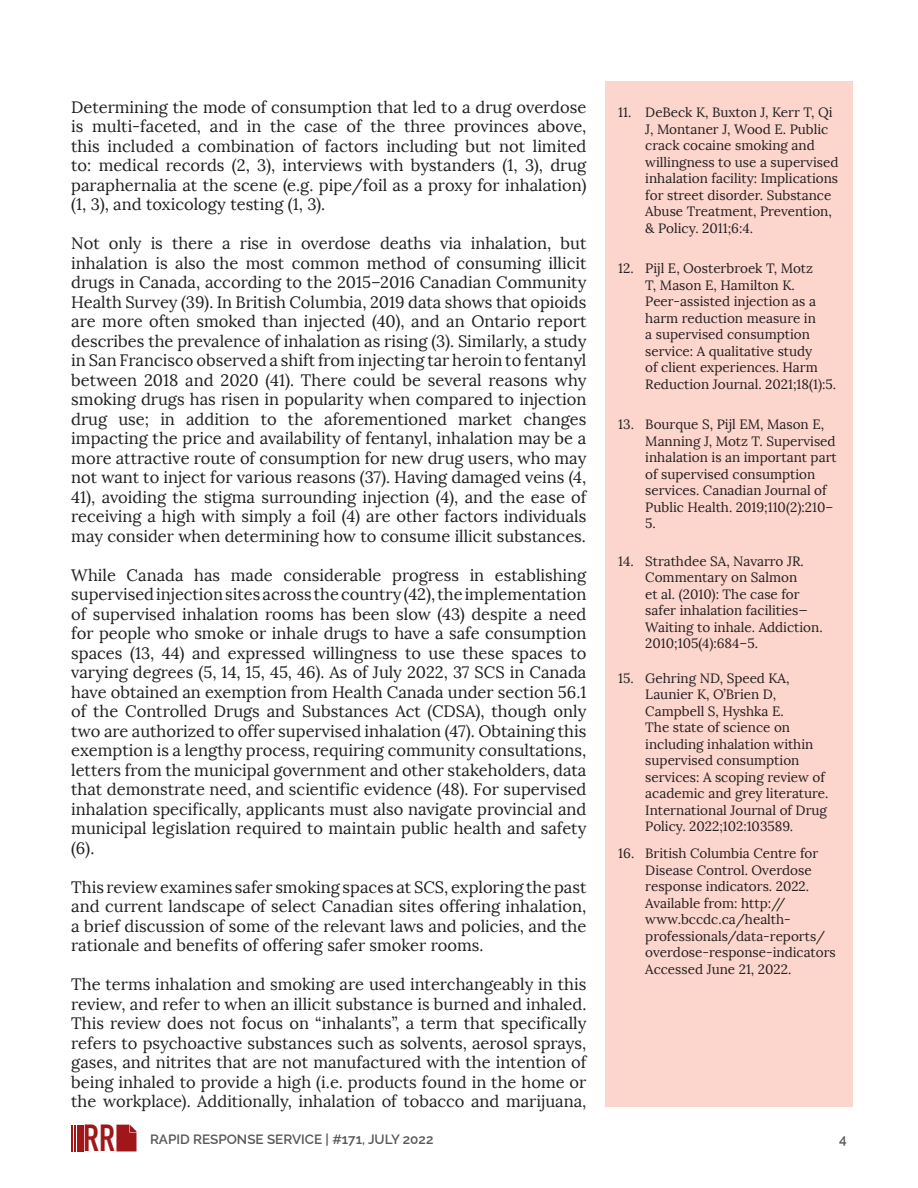
<style>
.page{position:relative;width:918px;height:1188px;background:#fff}
.page>*{position:absolute;margin:0;border:0;box-sizing:border-box;transform-origin:0 0}
.t1{font:700 37.2px "DIN Condensed";color:#a01619}
.body__serif__11pt{font:16.5px/19.5px "Lora";color:#231f20;text-align:justify}
.t2{font:13.5px/16.5px "Lora";color:#231f20}
.t3{font:600 13.5px "Raleway";color:#57585a}
</style>
<div class="page">
<hr style="left:71px;top:1125px;width:2px;height:26px;background:#a01619">
<hr style="left:74px;top:1125px;width:2px;height:26px;background:#a01619">
<hr style="left:77px;top:1125px;width:2px;height:26px;background:#a01619">
<hr style="left:81px;top:1125px;width:3px;height:26px;background:#a01619">
<svg style="left:116px;top:1125px;width:21px;height:26px"></svg>
<div style="left:605px;top:82px;width:248px;height:1025px;background:#fcd5cd"></div>
<p class="body__serif__11pt" style="left:71px;top:97px;width:517px">Determining the mode of consumption that led to a drug overdose is multi-faceted, and in the case of the three provinces above, this included a combination of factors including but not limited to: medical records (2, 3), interviews with bystanders (1, 3), drug paraphernalia at the scene (e.g. pipe/foil as a proxy for inhalation) (1, 3), and toxicology testing (1, 3).</p>
<p class="body__serif__11pt" style="left:71px;top:234px;width:517px">Not only is there a rise in overdose deaths via inhalation, but inhalation is also the most common method of consuming illicit drugs in Canada, according to the 2015–2016 Canadian Community Health Survey (39). In British Columbia, 2019 data shows that opioids are more often smoked than injected (40), and an Ontario report describes the prevalence of inhalation as rising (3). Similarly, a study in San Francisco observed a shift from injecting tar heroin to fentanyl between 2018 and 2020 (41). There could be several reasons why smoking drugs has risen in popularity when compared to injection drug use; in addition to the aforementioned market changes impacting the price and availability of fentanyl, inhalation may be a more attractive route of consumption for new drug users, who may not want to inject for various reasons (37). Having damaged veins (4, 41), avoiding the stigma surrounding injection (4), and the ease of receiving a high with simply a foil (4) are other factors individuals may consider when determining how to consume illicit substances.</p>
<p class="body__serif__11pt" style="left:71px;top:565px;width:517px">While Canada has made considerable progress in establishing supervised injection sites across the country (42), the implementation of supervised inhalation rooms has been slow (43) despite a need for people who smoke or inhale drugs to have a safe consumption spaces (13, 44) and expressed willingness to use these spaces to varying degrees (5, 14, 15, 45, 46). As of July 2022, 37 SCS in Canada have obtained an exemption from Health Canada under section 56.1 of the Controlled Drugs and Substances Act (CDSA), though only two are authorized to offer supervised inhalation (47). Obtaining this exemption is a lengthy process, requiring community consultations, letters from the municipal government and other stakeholders, data that demonstrate need, and scientific evidence (48). For supervised inhalation specifically, applicants must also navigate provincial and municipal legislation required to maintain public health and safety (6).</p>
<p class="body__serif__11pt" style="left:71px;top:877px;width:517px">This review examines safer smoking spaces at SCS, exploring the past and current landscape of select Canadian sites offering inhalation, a brief discussion of some of the relevant laws and policies, and the rationale and benefits of offering safer smoker rooms.</p>
<p class="body__serif__11pt" style="left:71px;top:975px;width:517px">The terms inhalation and smoking are used interchangeably in this review, and refer to when an illicit substance is burned and inhaled.<br>This review does not focus on “inhalants”, a term that specifically refers to psychoactive substances such as solvents, aerosol sprays, gases, and nitrites that are not manufactured with the intention of being inhaled to provide a high (i.e. products found in the home or the workplace). Additionally, inhalation of tobacco and marijuana,</p>
<p class="t2" style="left:645px;top:104px;width:195px;text-indent:-27px">11. DeBeck K, Buxton J, Kerr T, Qi<br>J, Montaner J, Wood E. Public crack cocaine smoking and willingness to use a supervised inhalation facility: Implications for street disorder. Substance<br>Abuse Treatment, Prevention, &amp; Policy. 2011;6:4.</p>
<p class="t2" style="left:645px;top:260px;width:192px;text-indent:-27px">12. Pijl E, Oosterbroek T, Motz<br>T, Mason E, Hamilton K.<br>Peer-assisted injection as a harm reduction measure in<br>a supervised consumption service: A qualitative study<br>of client experiences. Harm<br>Reduction Journal. 2021;18(1):5.</p>
<p class="t2" style="left:645px;top:416px;width:193px;text-indent:-27px">13. Bourque S, Pijl EM, Mason E,<br>Manning J, Motz T. Supervised inhalation is an important part of supervised consumption services. Canadian Journal of<br>Public Health. 2019;110(2):210–<br>5.</p>
<p class="t2" style="left:645px;top:553px;width:179px;text-indent:-27px">14. Strathdee SA, Navarro JR.<br>Commentary on Salmon<br>et al. (2010): The case for safer inhalation facilities—<br>Waiting to inhale. Addiction.<br>2010;105(4):684–5.</p>
<p class="t2" style="left:645px;top:670px;width:185px;text-indent:-27px">15. Gehring ND, Speed KA,<br>Launier K, O’Brien D,<br>Campbell S, Hyshka E.<br>The state of science on including inhalation within supervised consumption services: A scoping review of academic and grey literature.<br>International Journal of Drug<br>Policy. 2022;102:103589.</p>
<p class="t2" style="left:645px;top:845px;width:192px;text-indent:-27px">16. British Columbia Centre for<br>Disease Control. Overdose response indicators. 2022.<br>Available from: http:// www.bccdc.ca/health&shy;professionals/data-reports/ overdose-response-indicators<br>Accessed June 21, 2022.</p>
<h1 class="t1" style="left:83px;top:1113px;width:33px">RR</h1>
<p class="t3" style="left:150px;top:1128px;width:285px">RAPID RESPONSE SERVICE | #171, JULY 2022</p>
<p class="t3" style="left:839px;top:1128px;width:9px">4</p>
</div>
